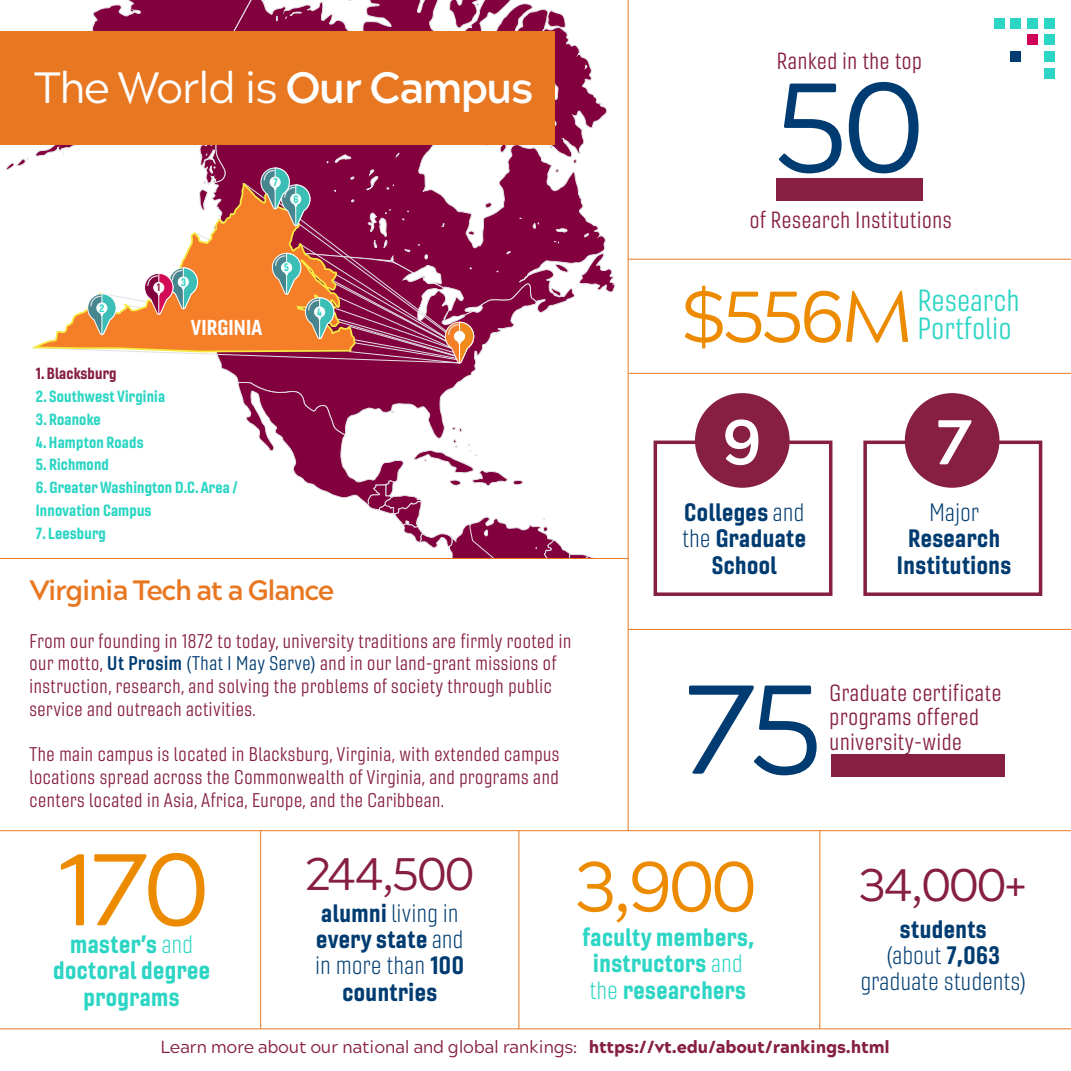
<style>
.page{position:relative;width:1071px;height:1071px;background:#fff}
.page>*{position:absolute;margin:0;border:0;box-sizing:border-box;transform-origin:0 0}
.t1{font:126px "Acherus Grotesque";color:#003c71}
.t2{font:101.5px "Acherus Grotesque";color:#ed8b00}
.t3{font:71.75px "Acherus Grotesque";color:#ed8b00}
.t4{font:70px "Acherus Grotesque";color:#ed8b00}
.t5{font:700 63px "Acherus Grotesque";color:#fff}
.t6{font:45.5px "Acherus Grotesque";letter-spacing:-.045em;color:#861f41}
.t7{font:43.75px "Acherus Grotesque";letter-spacing:-.04em;color:#fff}
.t8{font:29.75px "Gineso Con Boo";letter-spacing:.02em;color:#2cd5c4}
.t9{font:700 28px "Acherus Grotesque";letter-spacing:-.05em;color:#e87722}
.t10{font:24.5px/26.2px "Gineso Con Bol";letter-spacing:.02em;color:#003c71;text-align:center}
.t11{font:24.5px/26.2px "Gineso Con Bol";letter-spacing:.02em;color:#2cd5c4;text-align:center}
.t12{font:24.5px "Gineso Con Lig";letter-spacing:.02em;color:#003c71}
.t13{font:22.75px "Gineso Con Boo";letter-spacing:.03em;color:#861f41}
.t14{font:21px "Gineso Con Bol";letter-spacing:.01em;color:#fff}
.t15{font:19.25px "Gineso Con Boo";letter-spacing:.03em;color:#861f41}
.t16{font:17.5px "Acherus Grotesque";letter-spacing:-.02em;color:#861f41}
.t17{font:900 17.5px "Acherus Grotesque";letter-spacing:-.01em;color:#861f41}
.t18{font:15.75px "Gineso Con Bol";letter-spacing:.01em;color:#2cd5c4}
.t19{font:15.75px "Gineso Con Bol";letter-spacing:.01em;color:#861f41}
.t20{font:10.5px "Gineso Con Bol";color:#2cd5c4}
.t21{font:10.5px "Gineso Con Bol";color:#861f41}
.s1{font-weight:700}
.s2{font-family:"Gineso Con Dem";color:#003c71}
.s3{color:#003c71}
.s4{font-family:"Gineso Con Lig"}
.s5{font-family:"Gineso Con Bol"}
</style>
<div class="page">
<svg style="left:33px;top:0;width:603px;height:558px"></svg>
<div style="left:0;top:32px;width:554px;height:113px;background:#e87722"></div>
<div style="left:1044px;top:18px;width:11px;height:10px;background:#2cd5c4"></div>
<div style="left:1027px;top:18px;width:11px;height:10px;background:#2cd5c4"></div>
<div style="left:1011px;top:18px;width:10px;height:10px;background:#2cd5c4"></div>
<div style="left:994px;top:18px;width:10px;height:10px;background:#2cd5c4"></div>
<div style="left:1044px;top:35px;width:11px;height:10px;background:#2cd5c4"></div>
<div style="left:1044px;top:51px;width:11px;height:11px;background:#2cd5c4"></div>
<div style="left:1044px;top:68px;width:11px;height:11px;background:#2cd5c4"></div>
<div style="left:1027px;top:35px;width:11px;height:10px;background:#ce0058"></div>
<div style="left:1011px;top:51px;width:10px;height:10px;background:#003c71"></div>
<hr style="left:0;top:558px;width:628px;height:1px;background:#e87722">
<hr style="left:0;top:830px;width:1071px;height:1px;background:#e87722">
<hr style="left:628px;top:0;width:1px;height:831px;background:#e87722">
<div style="left:695px;top:393px;width:95px;height:95px;background:#861f41;border-radius:50%"></div>
<div style="left:654px;top:441px;width:178px;height:155px;border:4px solid #861f41"></div>
<hr style="left:628px;top:259px;width:443px;height:1px;background:#e87722">
<hr style="left:629px;top:373px;width:442px;height:1px;background:#e87722">
<div style="left:905px;top:393px;width:94px;height:95px;background:#861f41;border-radius:50%"></div>
<div style="left:863px;top:441px;width:179px;height:155px;border:4px solid #861f41"></div>
<hr style="left:628px;top:629px;width:443px;height:1px;background:#e87722">
<div style="left:831px;top:754px;width:173px;height:23px;background:#861f41"></div>
<div style="left:776px;top:178px;width:147px;height:23px;background:#861f41"></div>
<hr style="left:260px;top:831px;width:1px;height:198px;background:#e87722">
<hr style="left:0;top:1029px;width:1071px;height:1px;background:#e87722">
<hr style="left:519px;top:831px;width:1px;height:198px;background:#e87722">
<hr style="left:820px;top:831px;width:1px;height:198px;background:#e87722">
<p class="t7" style="left:34px;top:51px;width:501px">The World is <span class="s1">Our Campus</span></p>
<p class="t20" style="left:273px;top:176px;width:6px">7</p>
<p class="t20" style="left:293px;top:192px;width:7px">6</p>
<p class="t20" style="left:100px;top:301px;width:6px">2</p>
<p class="t21" style="left:157px;top:281px;width:5px">1</p>
<p class="t20" style="left:181px;top:275px;width:6px">3</p>
<p class="t14" style="left:191px;top:313px;width:73px">VIRGINIA</p>
<p class="t19" style="left:36px;top:363px;width:82px">1. Blacksburg</p>
<p class="t18" style="left:36px;top:386px;width:131px">2. Southwest Virginia</p>
<p class="t18" style="left:36px;top:409px;width:66px">3. Roanoke</p>
<p class="t18" style="left:36px;top:432px;width:109px">4. Hampton Roads</p>
<p class="t18" style="left:36px;top:454px;width:75px">5. Richmond</p>
<p class="t18" style="left:36px;top:477px;width:203px">6. Greater Washington D.C. Area /</p>
<p class="t18" style="left:36px;top:500px;width:117px">Innovation Campus</p>
<p class="t18" style="left:36px;top:523px;width:72px">7. Leesburg</p>
<p class="t20" style="left:284px;top:261px;width:6px">5</p>
<p class="t20" style="left:317px;top:305px;width:6px">4</p>
<p class="t9" style="left:29px;top:566px;width:307px">Virginia Tech at a Glance</p>
<p class="t15" style="left:29px;top:629px;width:543px">From our founding in 1872 to today, university traditions are firmly rooted in</p>
<p class="t15" style="left:29px;top:652px;width:529px">our motto, <span class="s2">Ut Prosim</span> <span class="s3">(That I May Serve)</span> and in our land-grant missions of</p>
<p class="t15" style="left:29px;top:675px;width:524px">instruction, research, and solving the problems of society through public</p>
<p class="t15" style="left:29px;top:697px;width:228px">service and outreach activities.</p>
<p class="t15" style="left:29px;top:743px;width:532px">The main campus is located in Blacksburg, Virginia, with extended campus</p>
<p class="t15" style="left:29px;top:766px;width:531px">locations spread across the Commonwealth of Virginia, and programs and</p>
<p class="t15" style="left:29px;top:788px;width:416px">centers located in Asia, Africa, Europe, and the Caribbean.</p>
<p class="t13" style="left:777px;top:48px;width:147px">Ranked in the top</p>
<p class="t1" style="left:775px;top:22px;width:152px">50</p>
<p class="t13" style="left:750px;top:207px;width:203px">of Research Institutions</p>
<p class="t3" style="left:682px;top:256px;width:232px">$556M</p>
<p class="t8" style="left:918px;top:283px;width:103px">Research</p>
<p class="t8" style="left:918px;top:311px;width:95px">Portfolio</p>
<p class="t5" style="left:722px;top:389px;width:40px">9</p>
<p class="t10" style="left:683px;top:499px;width:125px">Colleges <span class="s4">and the</span> Graduate<br>School</p>
<p class="t5" style="left:936px;top:389px;width:37px">7</p>
<p class="t12" style="left:929px;top:498px;width:51px">Major</p>
<p class="t10" style="left:897px;top:525px;width:116px">Research<br>Institutions</p>
<p class="t1" style="left:685px;top:624px;width:139px">75</p>
<p class="t13" style="left:830px;top:679px;width:173px">Graduate certificate</p>
<p class="t13" style="left:830px;top:703px;width:151px">programs offered</p>
<p class="t13" style="left:830px;top:728px;width:134px">university-wide</p>
<p class="t2" style="left:58px;top:804px;width:153px">170</p>
<p class="t11" style="left:53px;top:931px;width:158px">master’s <span class="s4">and </span>doctoral degree programs</p>
<p class="t6" style="left:305px;top:836px;width:171px">244,500</p>
<p class="t10" style="left:316px;top:900px;width:150px">alumni <span class="s4">living in </span>every state <span class="s4">and in more than</span> 100 countries</p>
<p class="t4" style="left:575px;top:828px;width:183px">3,900</p>
<p class="t11" style="left:583px;top:924px;width:173px;text-align:left">faculty members, instructors <span class="s4">and the</span> researchers</p>
<p class="t6" style="left:859px;top:846px;width:170px">34,000+</p>
<p class="t10" style="left:900px;top:915px;width:88px">students</p>
<p class="t12" style="left:887px;top:941px;width:115px">(about <span class="s5">7,063</span></p>
<p class="t12" style="left:861px;top:967px;width:167px">graduate students)</p>
<p class="t16" style="left:160px;top:1032px;width:419px">Learn more about our national and global rankings:</p>
<p class="t17" style="left:589px;top:1031px;width:303px">https://vt.edu/about/rankings.html</p>
</div>
